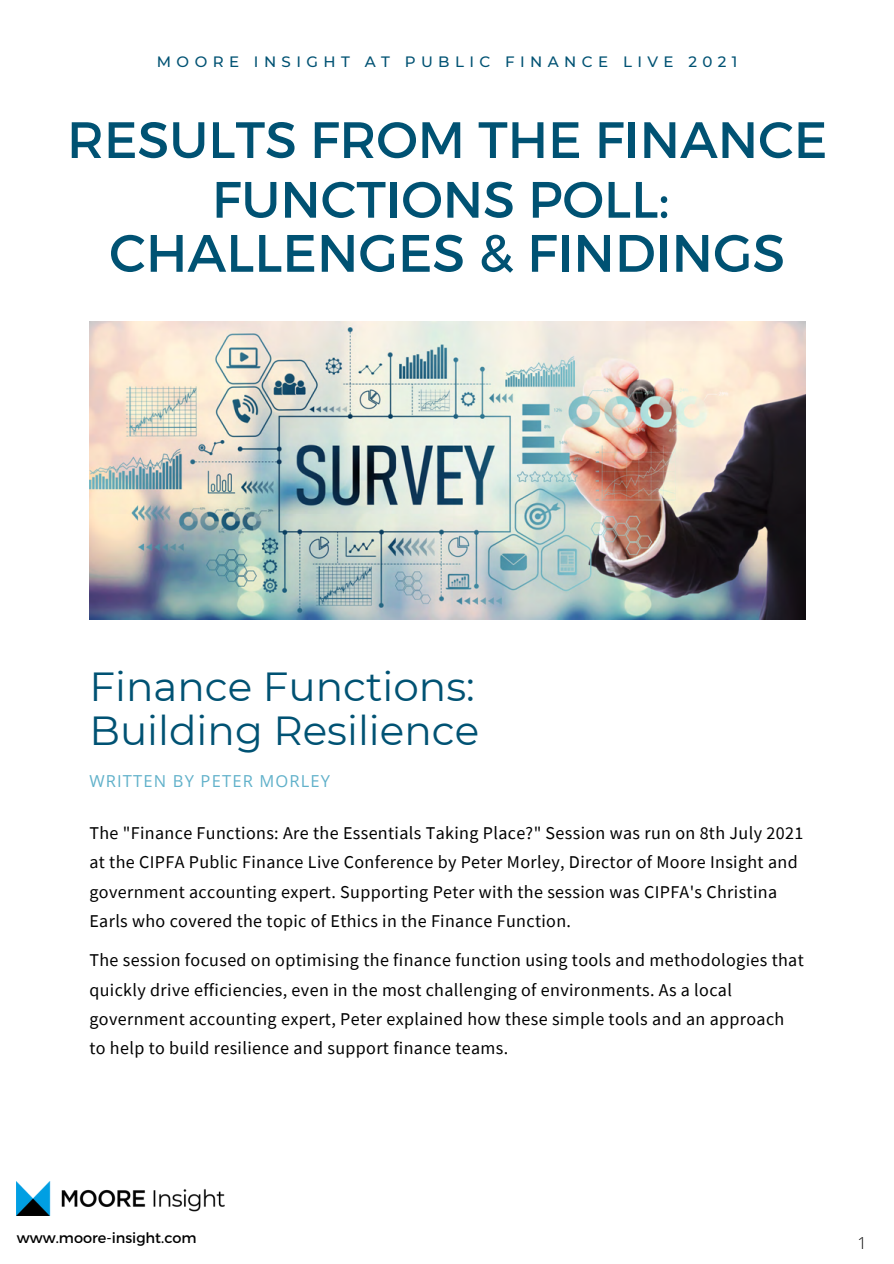
<style>
.page{position:relative;width:894px;height:1264px;background:#fff}
.page>*{position:absolute;margin:0;border:0;box-sizing:border-box;transform-origin:0 0}
.t1{font:52.5px "Montserrat";color:#005273}
.t2{font:51px/59.7px "Montserrat";color:#005273;text-align:center}
.t3{font:40.5px "Montserrat";color:#005273}
.t4{font:18px/29.2px "Source Sans Pro";letter-spacing:.02em;color:#000}
.t5{font:16.5px "Open Sans";letter-spacing:.07em;color:#61b1ca}
.t6{font:300 16.5px "Open Sans";color:#000}
.t7{font:500 15px "Montserrat";letter-spacing:.36em;color:#005273}
.t8{font:14.55px "Montserrat";color:#000}
</style>
<div class="page">
<img style="left:89px;top:322px;width:715px;height:297px">
<img style="left:17px;top:1181px;width:207px;height:34px">
<p class="t7" style="left:157px;top:53px;width:582px">MOORE INSIGHT AT PUBLIC FINANCE LIVE 2021</p>
<p class="t2" style="left:67px;top:107px;width:761px">RESULTS FROM THE FINANCE<br>FUNCTIONS POLL:</p>
<p class="t1" style="left:109px;top:219px;width:677px">CHALLENGES &amp; FINDINGS</p>
<p class="t3" style="left:89px;top:662px;width:387px">Finance Functions:</p>
<p class="t3" style="left:89px;top:706px;width:391px">Building Resilience</p>
<p class="t5" style="left:89px;top:769px;width:242px">WRITTEN BY PETER MORLEY</p>
<p class="t4" style="left:89px;top:818px;width:715px">The "Finance Functions: Are the Essentials Taking Place?" Session was run on 8th July 2021 at the CIPFA Public Finance Live Conference by Peter Morley, Director of Moore Insight and government accounting expert. Supporting Peter with the session was CIPFA's Christina Earls who covered the topic of Ethics in the Finance Function.</p>
<p class="t4" style="left:89px;top:945px;width:715px">The session focused on optimising the finance function using tools and methodologies that quickly drive efficiencies, even in the most challenging of environments. As a local government accounting expert, Peter explained how these simple tools and an approach to help to build resilience and support finance teams.</p>
<p class="t8" style="left:17px;top:1228px;width:181px">www.moore-insight.com</p>
<p class="t6" style="left:857px;top:1231px;width:11px">1</p>
</div>
